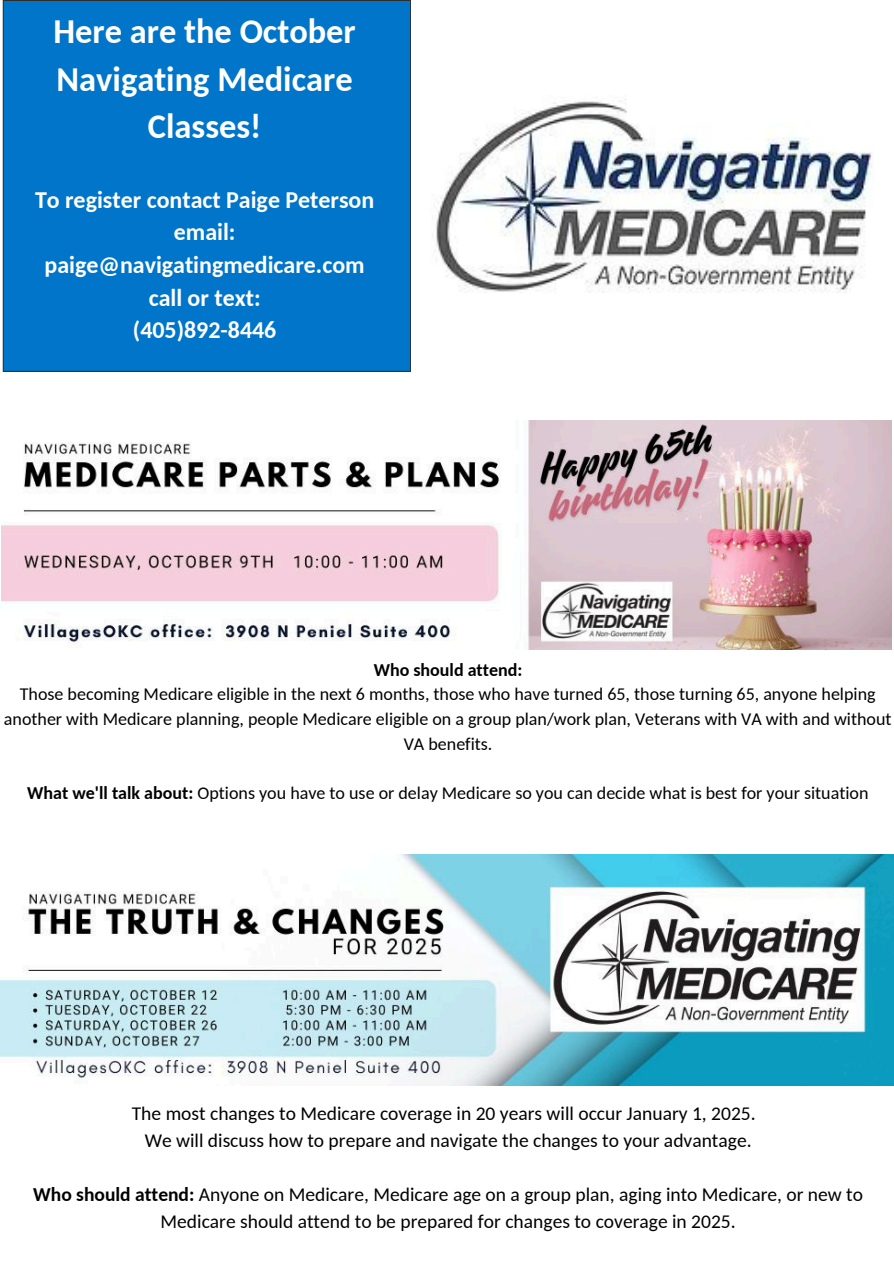
<style>
.page{position:relative;width:894px;height:1264px;background:#fff}
.page>*{position:absolute;margin:0;border:0;box-sizing:border-box;transform-origin:0 0}
.t1{font:700 34.35px/47.2px "Carlito";color:#fff;text-align:center}
.t2{font:700 23.85px/32.7px "Carlito";color:#fff;text-align:center}
.t3{font:19.5px/27px "Carlito";color:#000;text-align:center}
.t4{font:18px/24.8px "Carlito";color:#000;text-align:center}
.t5{font:700 18px "Carlito";color:#000}
.s1{font-weight:700}
</style>
<div class="page">
<img style="left:432px;top:99px;width:440px;height:194px">
<div style="left:3px;top:0;width:408px;height:372px;background:#0075c9"></div>
<img style="left:1px;top:420px;width:890px;height:229px">
<img style="left:0;top:854px;width:893px;height:231px">
<p class="t1" style="left:53px;top:11px;width:304px">Here are the October<br>Navigating Medicare<br>Classes!</p>
<p class="t2" style="left:35px;top:185px;width:341px">To register contact Paige Peterson email: paige@navigatingmedicare.com call or text:<br>(405)892-8446</p>
<p class="t5" style="left:373px;top:662px;width:150px">Who should attend:</p>
<p class="t4" style="left:4px;top:683px;width:888px">Those becoming Medicare eligible in the next 6 months, those who have turned 65, those turning 65, anyone helping another with Medicare planning, people Medicare eligible on a group plan/work plan, Veterans with VA with and without<br>VA benefits.</p>
<p class="t4" style="left:27px;top:782px;width:842px"><span class="s1">What we'll talk about:</span> Options you have to use or delay Medicare so you can decide what is best for your situation</p>
<p class="t3" style="left:132px;top:1101px;width:625px">The most changes to Medicare coverage in 20 years will occur January 1, 2025.</p>
<p class="t3" style="left:145px;top:1128px;width:608px">We will discuss how to prepare and navigate the changes to your advantage.</p>
<p class="t3" style="left:33px;top:1182px;width:831px"><span class="s1">Who should attend:</span> Anyone on Medicare, Medicare age on a group plan, aging into Medicare, or new to<br>Medicare should attend to be prepared for changes to coverage in 2025.</p>
</div>
